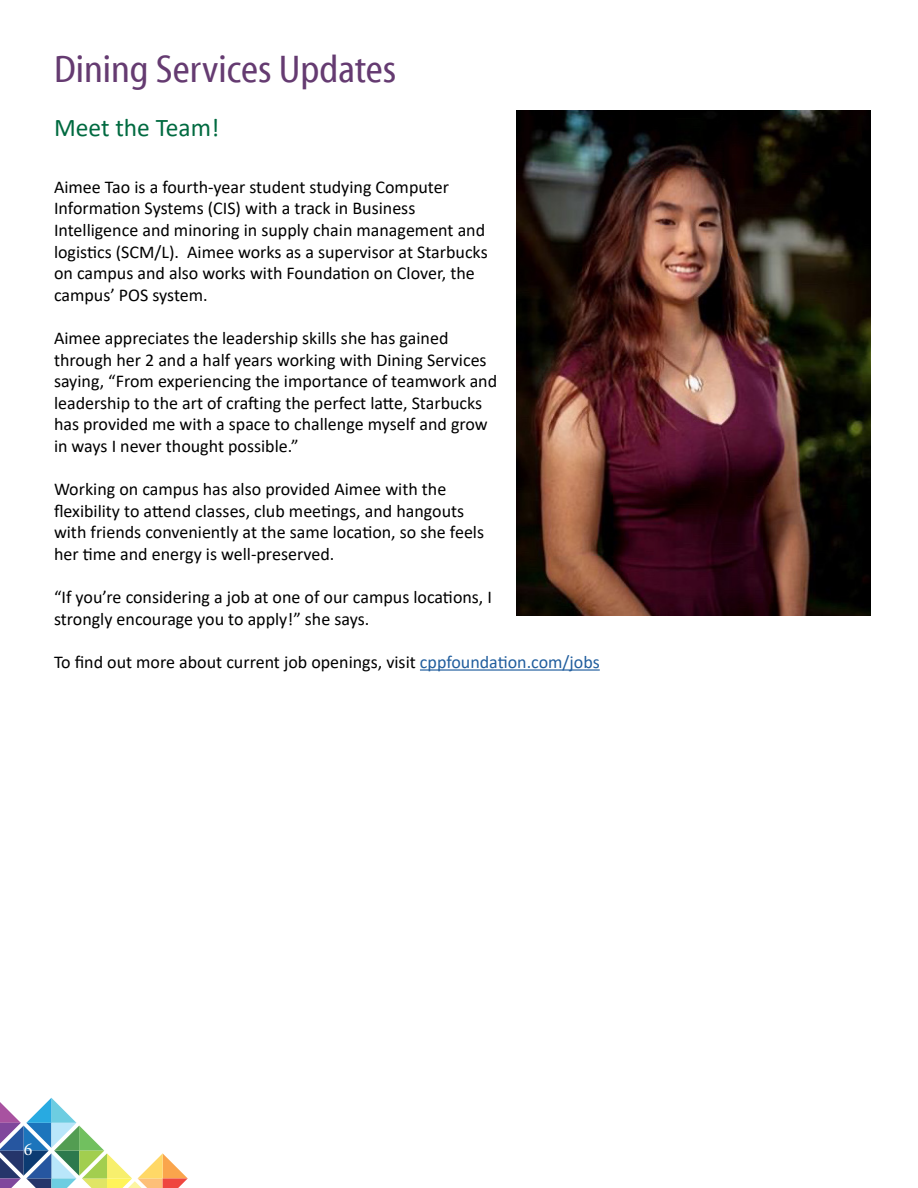
<style>
.page{position:relative;width:918px;height:1188px;background:#fff}
.page>*{position:absolute;margin:0;border:0;box-sizing:border-box;transform-origin:0 0}
.t1{font:39px "Myriad Cn Web";color:#653b71}
.t2{font:25.5px "Calibri";color:#006a40}
.t3{font:18px/21.6px "Calibri";color:#000}
.t4{font:18px "Minion Pro";color:#fff}
.s1{color:#215e9e}
</style>
<div class="page">
<hr style="left:420px;top:669px;width:180px;height:2px;background:#215e9e">
<img style="left:516px;top:110px;width:354px;height:506px">
<svg style="left:0;top:1098px;width:188px;height:90px"></svg>
<h1 class="t1" style="left:54px;top:48px;width:344px">Dining Services Updates</h1>
<p class="t2" style="left:54px;top:110px;width:167px">Meet the Team!</p>
<p class="t3" style="left:54px;top:176px;width:435px">Aimee Tao is a fourth-year student studying Computer Information Systems (CIS) with a track in Business Intelligence and minoring in supply chain management and logistics (SCM/L). Aimee works as a supervisor at Starbucks on campus and also works with Foundation on Clover, the campus’ POS system.</p>
<p class="t3" style="left:54px;top:327px;width:396px">Aimee appreciates the leadership skills she has gained</p>
<p class="t3" style="left:54px;top:348px;width:445px">through her 2 and a half years working with Dining Services saying, “From experiencing the importance of teamwork and leadership to the art of crafting the perfect latte, Starbucks has provided me with a space to challenge myself and grow in ways I never thought possible.”</p>
<p class="t3" style="left:54px;top:478px;width:394px">Working on campus has also provided Aimee with the</p>
<p class="t3" style="left:54px;top:500px;width:432px">flexibility to attend classes, club meetings, and hangouts with friends conveniently at the same location, so she feels her time and energy is well-preserved.</p>
<p class="t3" style="left:54px;top:586px;width:440px">“If you’re considering a job at one of our campus locations, I strongly encourage you to apply!” she says.</p>
<p class="t3" style="left:54px;top:651px;width:547px">To find out more about current job openings, visit <span class="s1">cppfoundation.com/jobs</span></p>
<p class="t4" style="left:24px;top:1137px;width:10px">6</p>
</div>
